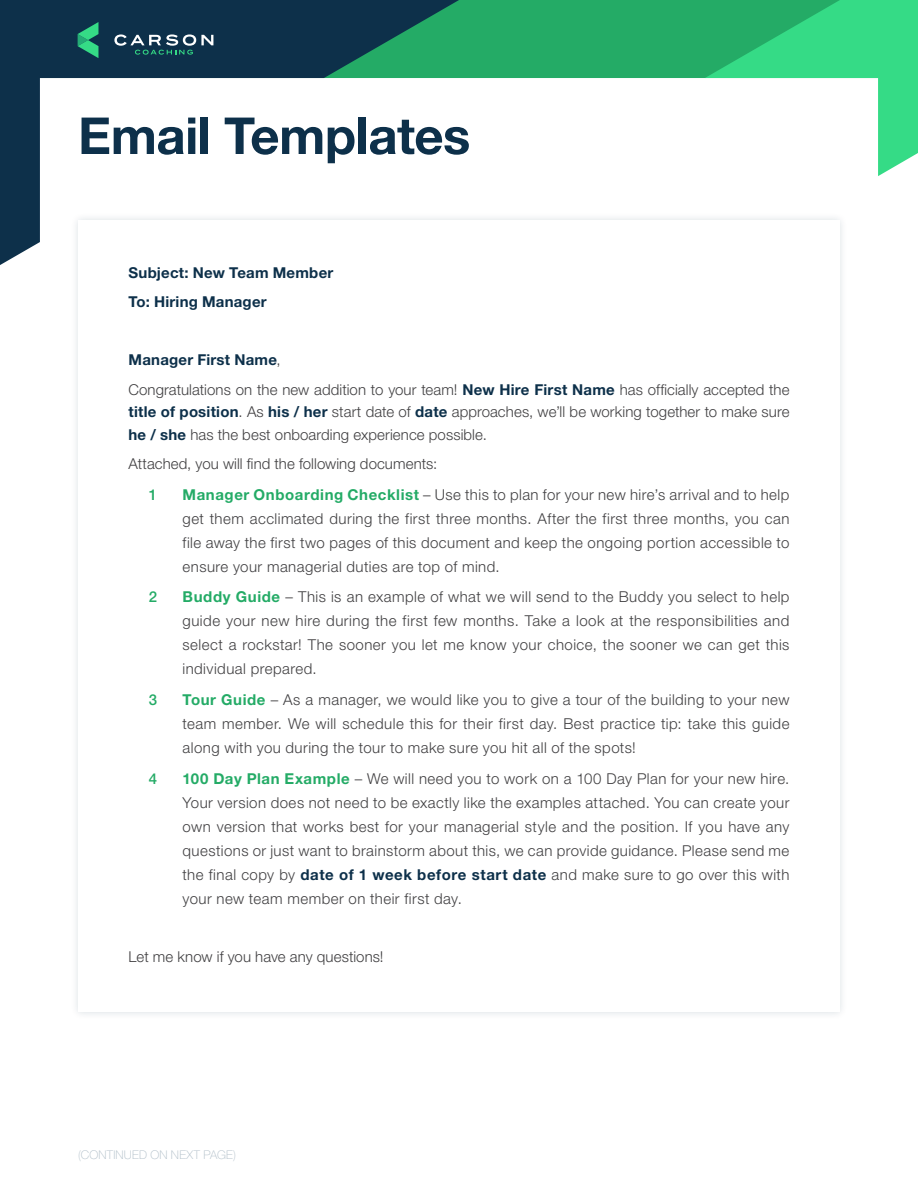
<style>
.page{position:relative;width:918px;height:1188px;background:#fff}
.page>*{position:absolute;margin:0;border:0;box-sizing:border-box;transform-origin:0 0}
.t1{font:700 51px "Helvetica Neue LT Pro";letter-spacing:-.01em;color:#0d304a}
.t2{font:300 15px/24px "Helvetica Neue LT Pro";letter-spacing:.01em;color:#414042;text-align:justify}
.t3{font:700 15px/29.2px "Helvetica Neue LT Pro";letter-spacing:.015em;color:#0d304a}
.t4{font:500 15px "Helvetica Neue LT Pro";color:#24ab66}
.t5{font:100 12px "Helvetica Neue LT Pro";letter-spacing:.015em;color:#afbdc7}
.s1{font-weight:700;color:#0d304a}
.s2{font-weight:700;color:#24ab66}
</style>
<div class="page">
<div style="left:459px;top:0;width:246px;height:78px;background:#24ab66"></div>
<svg style="left:705px;top:0;width:213px;height:176px"></svg>
<svg style="left:0;top:0;width:459px;height:265px"></svg>
<svg style="left:78px;top:22px;width:20px;height:36px"></svg>
<svg style="left:114px;top:34px;width:99px;height:21px;background:#3e6070"></svg>
<div style="left:70px;top:212px;width:778px;height:808px;background:#f9fafa"></div>
<div style="left:78px;top:220px;width:762px;height:792px;background:#fff"></div>
<h1 class="t1" style="left:78px;top:104px;width:394px">Email Templates</h1>
<p class="t3" style="left:129px;top:257px;width:206px">Subject: New Team Member<br>To: Hiring Manager</p>
<p class="t2" style="left:129px;top:345px;width:663px;line-height:29.2px"><span class="s1">Manager First Name</span>,<br>Congratulations on the new addition to your team! <span class="s1">New Hire First Name</span> has officially accepted the</p>
<p class="t2" style="left:129px;top:400px;width:662px;line-height:22.5px"><span class="s1">title of position</span>. As <span class="s1">his / her</span> start date of <span class="s1">date</span> approaches, we’ll be working together to make sure <span class="s1">he / she</span> has the best onboarding experience possible.</p>
<p class="t2" style="left:129px;top:451px;width:310px">Attached, you will find the following documents:</p>
<p class="t4" style="left:149px;top:485px;width:10px">1</p>
<p class="t2" style="left:183px;top:482px;width:608px"><span class="s2">Manager Onboarding Checklist</span> – Use this to plan for your new hire’s arrival and to help get them acclimated during the first three months. After the first three months, you can file away the first two pages of this document and keep the ongoing portion accessible to ensure your managerial duties are top of mind.</p>
<p class="t4" style="left:149px;top:588px;width:10px">2</p>
<p class="t2" style="left:183px;top:585px;width:609px"><span class="s2">Buddy Guide</span> – This is an example of what we will send to the Buddy you select to help guide your new hire during the first few months. Take a look at the responsibilities and select a rockstar! The sooner you let me know your choice, the sooner we can get this individual prepared.</p>
<p class="t4" style="left:149px;top:691px;width:10px">3</p>
<p class="t2" style="left:183px;top:688px;width:609px"><span class="s2">Tour Guide</span> – As a manager, we would like you to give a tour of the building to your new team member. We will schedule this for their first day. Best practice tip: take this guide along with you during the tour to make sure you hit all of the spots!</p>
<p class="t4" style="left:149px;top:770px;width:10px">4</p>
<p class="t2" style="left:183px;top:766px;width:609px"><span class="s2">100 Day Plan Example</span> – We will need you to work on a 100 Day Plan for your new hire.<br>Your version does not need to be exactly like the examples attached. You can create your own version that works best for your managerial style and the position. If you have any questions or just want to brainstorm about this, we can provide guidance. Please send me the final copy by <span class="s1">date of 1 week before start date</span> and make sure to go over this with your new team member on their first day.</p>
<p class="t2" style="left:129px;top:945px;width:257px">Let me know if you have any questions!</p>
<p class="t5" style="left:78px;top:1148px;width:160px">(CONTINUED ON NEXT PAGE)</p>
</div>
